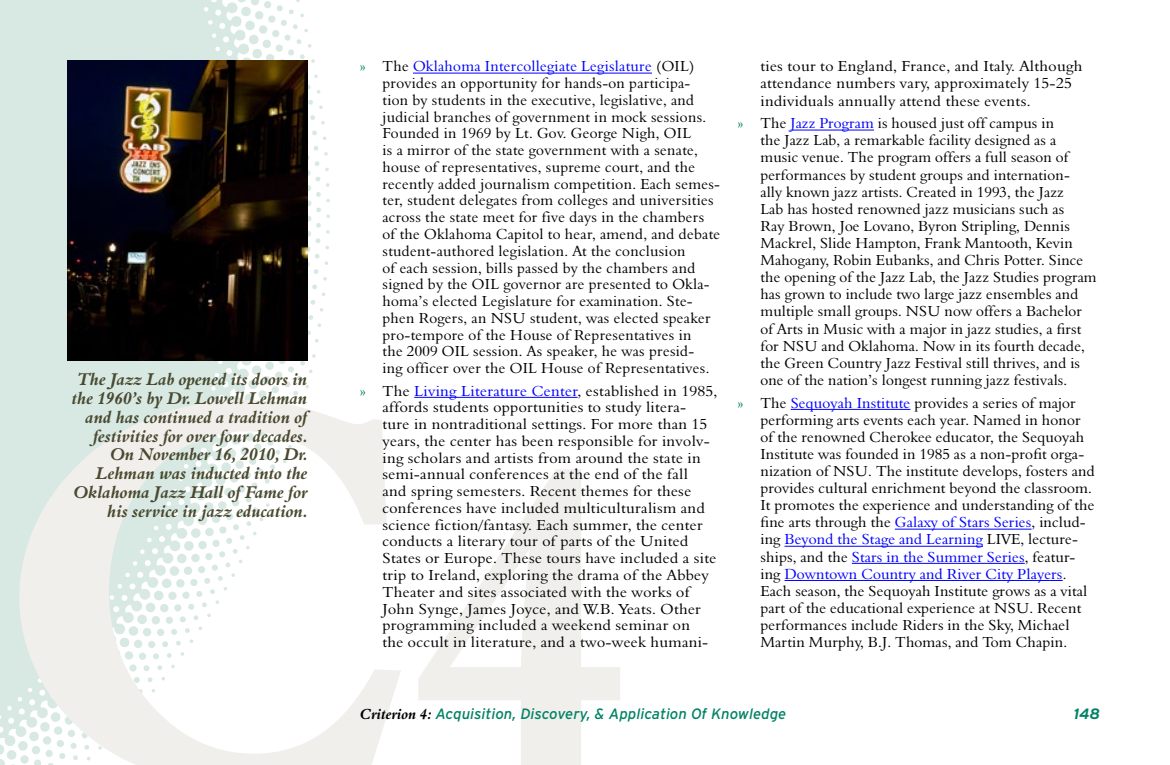
<style>
.page{position:relative;width:1170px;height:765px;background:#fff}
.page>*{position:absolute;margin:0;border:0;box-sizing:border-box;transform-origin:0 0}
.Cutline1{font:17.5px/18.8px "Aldine 401 BT Bold Italic A";color:#4a4a30;text-align:right}
.Bulletted_List{font:15px/17.1px "Aldine 401 BT Roman A";letter-spacing:.02em;color:#000}
.Bulletted_List-2{font:15px/16.8px "Aldine 401 BT Roman A";letter-spacing:.02em;color:#000;scale:1.04 1}
.t1{font:italic 15px "Interstate";color:#008265}
.t2{font:italic 700 15px "Interstate";color:#008265}
.s1{color:#008265}
.s2{color:#00f}
.s3{font-family:"Aldine 401 BT Bold Italic A";font-style:normal;color:#000}
</style>
<div class="page">
<svg style="left:0;top:0;width:330px;height:765px;fill:#d8e9e4"></svg>
<svg style="left:19px;top:400px;width:601px;height:365px"></svg>
<hr style="left:413px;top:73px;width:239px;height:1px;background:#00f">
<hr style="left:414px;top:397px;width:164px;height:1px;background:#00f">
<hr style="left:790px;top:130px;width:84px;height:1px;background:#00f">
<hr style="left:791px;top:409px;width:119px;height:1px;background:#00f">
<hr style="left:895px;top:529px;width:137px;height:1px;background:#00f">
<hr style="left:785px;top:546px;width:198px;height:1px;background:#00f">
<hr style="left:852px;top:563px;width:173px;height:1px;background:#00f">
<hr style="left:785px;top:580px;width:278px;height:1px;background:#00f">
<img style="left:68px;top:60px;width:240px;height:300px">
<p class="Cutline1" style="left:72px;top:370px;width:237px">The Jazz Lab opened its doors in the 1960’s by Dr. Lowell Lehman and has continued a tradition of festivities for over four decades.<br>On November 16, 2010, Dr.<br>Lehman was inducted into the<br>Oklahoma Jazz Hall of Fame for his service in jazz education.</p>
<p class="Bulletted_List" style="left:382px;top:58px;width:339px;line-height:16.8px;text-indent:-22px"><span class="s1">»</span> The <span class="s2">Oklahoma Intercollegiate Legislature</span> (OIL) provides an opportunity for hands-on participa-<br>tion by students in the executive, legislative, and judicial branches of government in mock sessions.<br>Founded in 1969 by Lt. Gov. George Nigh, OIL<br>is a mirror of the state government with a senate, house of representatives, supreme court, and the recently added journalism competition. Each semes&shy;ter, student delegates from colleges and universities across the state meet for five days in the chambers of the Oklahoma Capitol to hear, amend, and debate student-authored legislation. At the conclusion<br>of each session, bills passed by the chambers and signed by the OIL governor are presented to Okla&shy;homa’s elected Legislature for examination. Ste&shy;phen Rogers, an NSU student, was elected speaker pro-tempore of the House of Representatives in<br>the 2009 OIL session. As speaker, he was presid-<br>ing officer over the OIL House of Representatives.</p>
<p class="Bulletted_List-2" style="left:382px;top:382px;width:323px;text-indent:-22px"><span class="s1">»</span> The <span class="s2">Living Literature Center</span>, established in 1985, affords students opportunities to study litera-<br>ture in nontraditional settings. For more than 15 years, the center has been responsible for involv&shy;ing scholars and artists from around the state in semi-annual conferences at the end of the fall<br>and spring semesters. Recent themes for these conferences have included multiculturalism and science fiction/fantasy. Each summer, the center conducts a literary tour of parts of the United States or Europe. These tours have included a site trip to Ireland, exploring the drama of the Abbey Theater and sites associated with the works of John Synge, James Joyce, and W.B. Yeats. Other programming included a weekend seminar on<br>the occult in literature, and a two-week humani-</p>
<p class="Bulletted_List-2" style="left:760px;top:58px;width:311px;line-height:17.1px">ties tour to England, France, and Italy. Although attendance numbers vary, approximately 15-25 individuals annually attend these events.</p>
<p class="Bulletted_List" style="left:760px;top:114px;width:338px;text-indent:-22px"><span class="s1">»</span> The <span class="s2">Jazz Program</span> is housed just off campus in<br>the Jazz Lab, a remarkable facility designed as a music venue. The program offers a full season of performances by student groups and internation-<br>ally known jazz artists. Created in 1993, the Jazz<br>Lab has hosted renowned jazz musicians such as<br>Ray Brown, Joe Lovano, Byron Stripling, Dennis Mackrel, Slide Hampton, Frank Mantooth, Kevin Mahogany, Robin Eubanks, and Chris Potter. Since the opening of the Jazz Lab, the Jazz Studies program has grown to include two large jazz ensembles and multiple small groups. NSU now offers a Bachelor of Arts in Music with a major in jazz studies, a first for NSU and Oklahoma. Now in its fourth decade, the Green Country Jazz Festival still thrives, and is one of the nation’s longest running jazz festivals.</p>
<p class="Bulletted_List" style="left:760px;top:394px;width:336px;text-indent:-22px"><span class="s1">»</span> The <span class="s2">Sequoyah Institute</span> provides a series of major performing arts events each year. Named in honor of the renowned Cherokee educator, the Sequoyah Institute was founded in 1985 as a non-profit orga&shy;nization of NSU. The institute develops, fosters and provides cultural enrichment beyond the classroom.<br>It promotes the experience and understanding of the fine arts through the <span class="s2">Galaxy of Stars Series</span>, includ&shy;ing <span class="s2">Beyond the Stage and Learning</span> LIVE, lecture&shy;ships, and the <span class="s2">Stars in the Summer Series</span>, featur&shy;ing <span class="s2">Downtown Country and River City Players</span>.<br>Each season, the Sequoyah Institute grows as a vital part of the educational experience at NSU. Recent performances include Riders in the Sky, Michael Martin Murphy, B.J. Thomas, and Tom Chapin.</p>
<p class="t1" style="left:360px;top:704px;width:428px"><span class="s3">Criterion 4:</span> Acquisition, Discovery, &amp; Application Of Knowledge</p>
<p class="t2" style="left:1074px;top:704px;width:28px">148</p>
</div>
